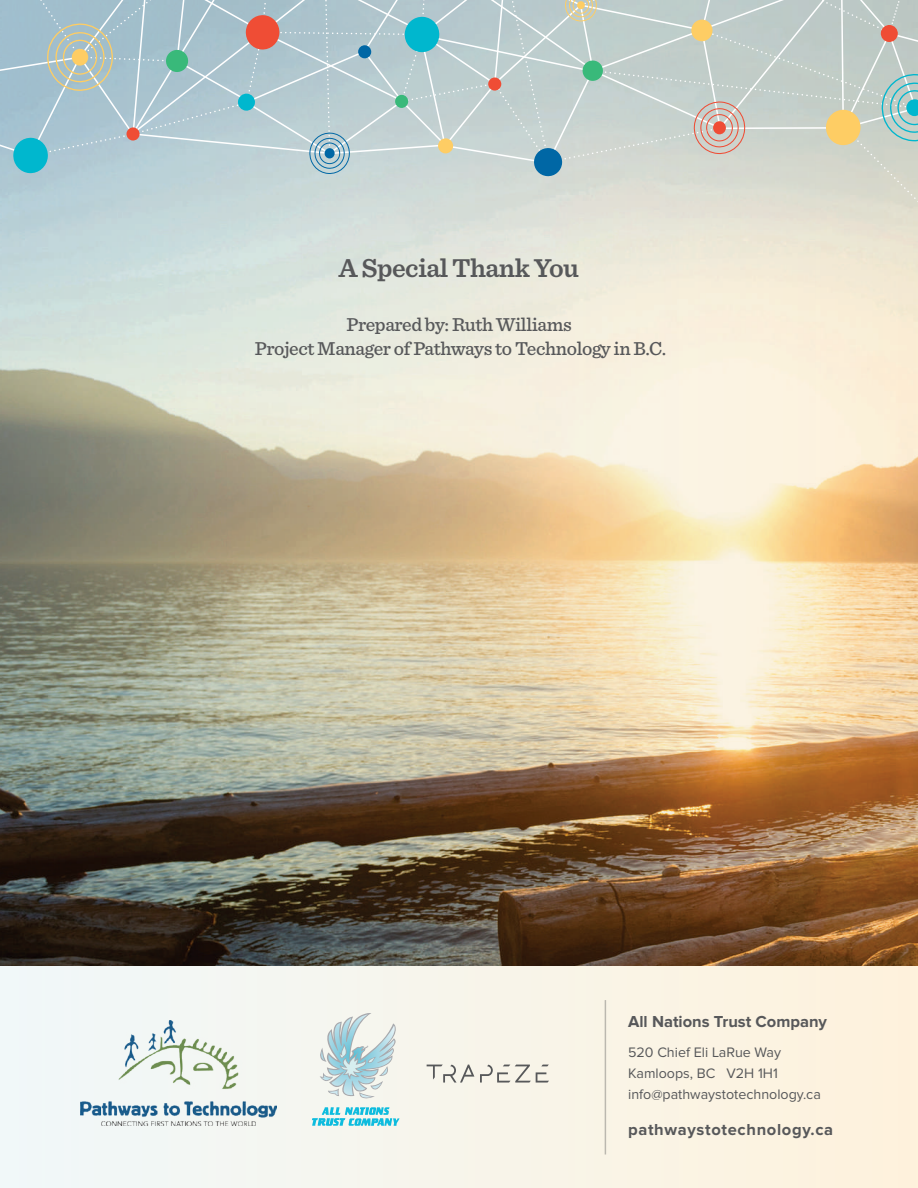
<style>
.page{position:relative;width:918px;height:1188px;background:#fff}
.page>*{position:absolute;margin:0;border:0;box-sizing:border-box;transform-origin:0 0}
.t1{font:600 27px "Sentinel";letter-spacing:-.02em;color:#57585a}
.t2{font:500 19.5px/24px "Sentinel";letter-spacing:-.02em;color:#57585a;text-align:center}
.t3{font:700 16.5px "Proxima Nova";letter-spacing:.04em;color:#57585a}
.t4{font:700 16.5px "Proxima Nova";color:#57585a}
.t5{font:14.25px/21px "Proxima Nova";color:#57585a}
</style>
<div class="page">
<img style="left:0;top:216px;width:918px;height:972px">
<svg style="left:0;top:0;width:918px;height:216px;background:#bdcccc"></svg>
<img style="left:81px;top:1020px;width:195px;height:106px">
<svg style="left:319px;top:1013px;width:78px;height:87px"></svg>
<svg style="left:312px;top:1107px;width:88px;height:19px"></svg>
<svg style="left:427px;top:1065px;width:122px;height:18px;background:#d7d5cd"></svg>
<hr style="left:605px;top:1000px;width:1px;height:155px;background:#808285">
<h1 class="t1" style="left:339px;top:247px;width:242px">A Special Thank You</h1>
<p class="t2" style="left:255px;top:311px;width:413px">Prepared by: Ruth Williams<br>Project Manager of Pathways to Technology in B.C.</p>
<p class="t4" style="left:628px;top:1012px;width:200px">All Nations Trust Company</p>
<p class="t5" style="left:628px;top:1042px;width:194px">520 Chief Eli LaRue Way<br>Kamloops, BC V2H 1H1 info@pathwaystotechnology.ca</p>
<p class="t3" style="left:628px;top:1120px;width:207px">pathwaystotechnology.ca</p>
</div>
